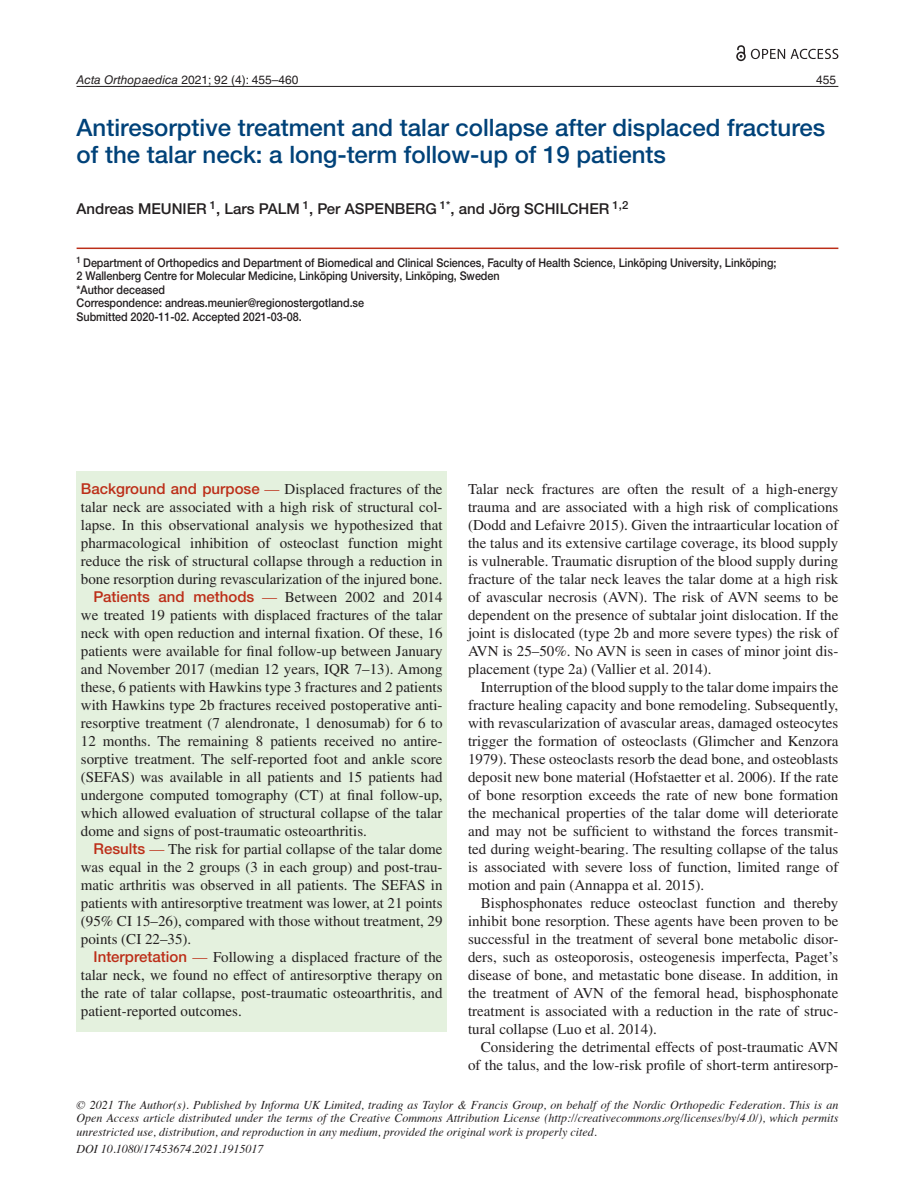
<style>
.page{position:relative;width:915px;height:1191px;background:#fff}
.page>*{position:absolute;margin:0;border:0;box-sizing:border-box;transform-origin:0 0}
.t1{font:500 24px/27px "Helvetica Neue LTW1 G";color:#004279}
.t2{font:15px/18px "Times LT Std";color:#231f20;text-align:justify}
.t3{font:500 15px "Helvetica Neue LTW1 G";color:#231f20}
.t4{font:500 15px "Helvetica Neue LTW1 G";color:#bc2e18}
.t5{font:italic 12px/13.5px "Times";color:#231f20;text-align:justify}
.t6{font:500 12px/13.5px "Helvetica Neue LTW1 G";letter-spacing:-.005em;color:#231f20;scale:.9 1}
.t7{font:12px "Helvetica LT Std";color:#231f20}
.s1{font-style:italic}
.s2{font-family:"Helvetica Neue LTW1 G";font-weight:500;color:#bc2e18}
.s3{color:#bc2e18}
.s4{font-family:"Times LT Std";font-weight:400}
.s5{font-family:"Times LT Std";font-weight:400;color:#231f20}
</style>
<div class="page">
<hr style="left:77px;top:86px;width:761px;height:1px;background:#231f20">
<div style="left:77px;top:471px;width:369px;height:560px;background:#e4f1de"></div>
<hr style="left:77px;top:247px;width:761px;height:2px;background:#bc2e18">
<svg style="left:736px;top:45px;width:48px;height:16px"></svg>
<svg style="left:790px;top:49px;width:48px;height:10px"></svg>
<p class="t7" style="left:77px;top:72px;width:223px"><span class="s1">Acta Orthopaedica</span> 2021; 92 (4): 455–460</p>
<p class="t7" style="left:816px;top:72px;width:22px">455</p>
<h1 class="t1" style="left:77px;top:114px;width:750px">Antiresorptive treatment and talar collapse after displaced fractures of the talar neck: a long-term follow-up of 19 patients</h1>
<p class="t3" style="left:77px;top:200px;width:553px">Andreas MEUNIER <sup>1</sup>, Lars PALM <sup>1</sup>, Per ASPENBERG <sup>1*</sup>, and Jörg SCHILCHER <sup>1,2</sup></p>
<p class="t6" style="left:77px;top:256px;width:778px"><sup>1</sup> Department of Orthopedics and Department of Biomedical and Clinical Sciences, Faculty of Health Science, Linköping University, Linköping; 2 Wallenberg Centre for Molecular Medicine, Linköping University, Linköping, Sweden<br>*Author deceased<br>Correspondence: andreas.meunier@regionostergotland.se<br>Submitted 2020-11-02. Accepted 2021-03-08.</p>
<p class="t2" style="left:81px;top:479px;width:363px"><span class="s2">Background and purpose</span> <span class="s3">—</span> Displaced fractures of the talar neck are associated with a high risk of structural col&shy;lapse. In this observational analysis we hypothesized that pharmacological inhibition of osteoclast function might reduce the risk of structural collapse through a reduction in bone resorption during revascularization of the injured bone.</p>
<p class="t4" style="left:94px;top:587px;width:350px">Patients and methods <span class="s4">—</span> <span class="s5">Between 2002 and 2014</span></p>
<p class="t2" style="left:81px;top:605px;width:363px">we treated 19 patients with displaced fractures of the talar neck with open reduction and internal fixation. Of these, 16 patients were available for final follow-up between January and November 2017 (median 12 years, IQR 7–13). Among these, 6 patients with Hawkins type 3 fractures and 2 patients with Hawkins type 2b fractures received postoperative anti&shy;resorptive treatment (7 alendronate, 1 denosumab) for 6 to 12 months. The remaining 8 patients received no antire&shy;sorptive treatment. The self-reported foot and ankle score (SEFAS) was available in all patients and 15 patients had undergone computed tomography (CT) at final follow-up, which allowed evaluation of structural collapse of the talar dome and signs of post-traumatic osteoarthritis.</p>
<p class="t2" style="left:81px;top:839px;width:363px;text-indent:13px"><span class="s2">Results</span> <span class="s3">—</span> The risk for partial collapse of the talar dome was equal in the 2 groups (3 in each group) and post-trau&shy;matic arthritis was observed in all patients. The SEFAS in patients with antiresorptive treatment was lower, at 21 points (95% CI 15–26), compared with those without treatment, 29 points (CI 22–35).</p>
<p class="t2" style="left:81px;top:947px;width:363px;text-indent:13px"><span class="s2">Interpretation</span> <span class="s3">—</span> Following a displaced fracture of the talar neck, we found no effect of antiresorptive therapy on the rate of talar collapse, post-traumatic osteoarthritis, and patient-reported outcomes.</p>
<p class="t2" style="left:468px;top:479px;width:371px">Talar neck fractures are often the result of a high-energy trauma and are associated with a high risk of complications (Dodd and Lefaivre 2015). Given the intraarticular location of the talus and its extensive cartilage coverage, its blood supply is vulnerable. Traumatic disruption of the blood supply during fracture of the talar neck leaves the talar dome at a high risk of avascular necrosis (AVN). The risk of AVN seems to be dependent on the presence of subtalar joint dislocation. If the joint is dislocated (type 2b and more severe types) the risk of AVN is 25–50%. No AVN is seen in cases of minor joint dis&shy;placement (type 2a) (Vallier et al. 2014).</p>
<p class="t2" style="left:468px;top:677px;width:371px;text-indent:13px">Interruption of the blood supply to the talar dome impairs the fracture healing capacity and bone remodeling. Subsequently, with revascularization of avascular areas, damaged osteocytes trigger the formation of osteoclasts (Glimcher and Kenzora 1979). These osteoclasts resorb the dead bone, and osteoblasts deposit new bone material (Hofstaetter et al. 2006). If the rate of bone resorption exceeds the rate of new bone formation the mechanical properties of the talar dome will deteriorate and may not be sufficient to withstand the forces transmit&shy;ted during weight-bearing. The resulting collapse of the talus is associated with severe loss of function, limited range of motion and pain (Annappa et al. 2015).</p>
<p class="t2" style="left:468px;top:893px;width:371px;text-indent:13px">Bisphosphonates reduce osteoclast function and thereby inhibit bone resorption. These agents have been proven to be successful in the treatment of several bone metabolic disor&shy;ders, such as osteoporosis, osteogenesis imperfecta, Paget’s disease of bone, and metastatic bone disease. In addition, in the treatment of AVN of the femoral head, bisphosphonate treatment is associated with a reduction in the rate of struc&shy;tural collapse (Luo et al. 2014).</p>
<p class="t2" style="left:468px;top:1037px;width:371px;text-align:right">Considering the detrimental effects of post-traumatic AVN of the talus, and the low-risk profile of short-term antiresorp-</p>
<p class="t5" style="left:77px;top:1097px;width:763px">© 2021 The Author(s). Published by Informa UK Limited, trading as Taylor &amp; Francis Group, on behalf of the Nordic Orthopedic Federation. This is an Open Access article distributed under the terms of the Creative Commons Attribution License (http://creativecommons.org/licenses/by/4.0/), which permits unrestricted use, distribution, and reproduction in any medium, provided the original work is properly cited.</p>
<p class="t5" style="left:77px;top:1142px;width:188px">DOI 10.1080/17453674.2021.1915017</p>
</div>
